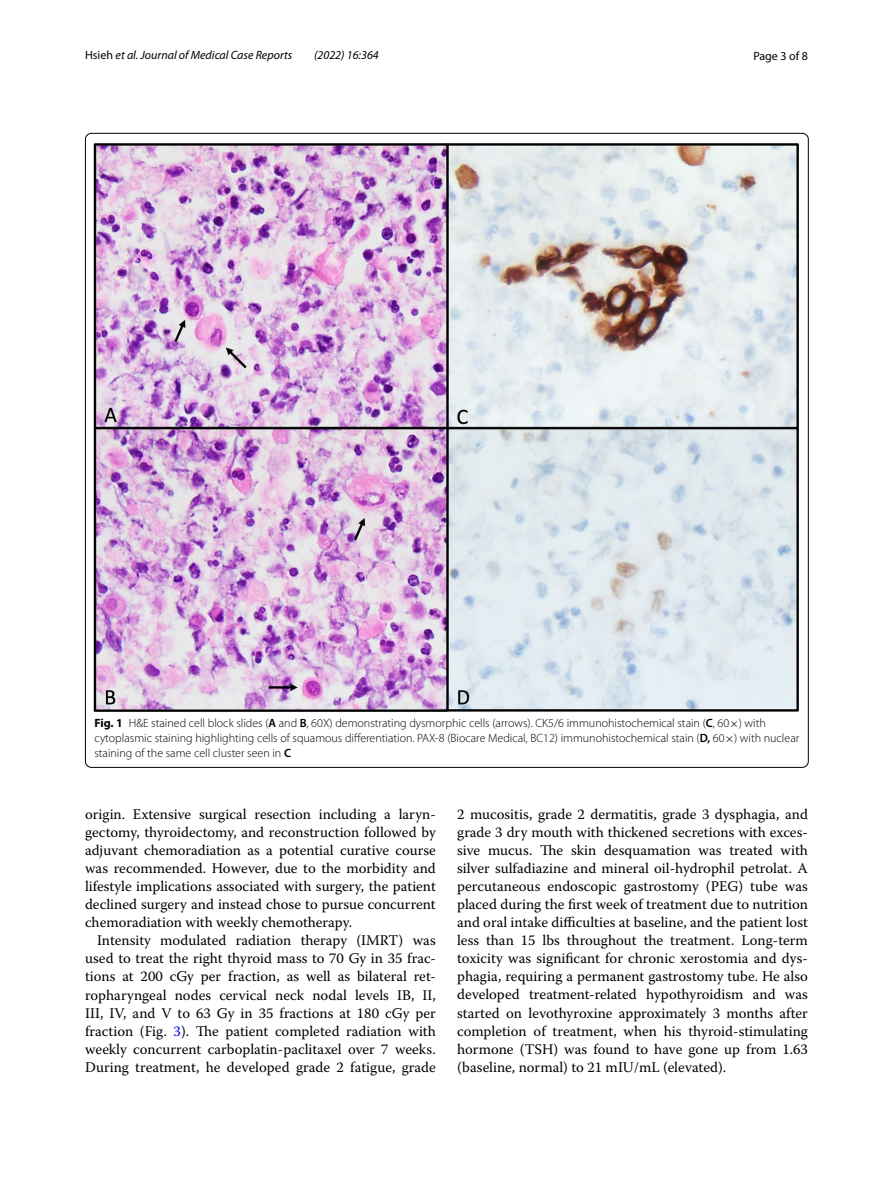
<style>
.page{position:relative;width:893px;height:1187px;background:#fff}
.page>*{position:absolute;margin:0;border:0;box-sizing:border-box;transform-origin:0 0}
.t1{font:14.7px/18px "Warnock Pro";color:#000;text-align:justify}
.t2{font:300 12px/15px "Myriad Pro";color:#000}
.t3{font:italic 12px "Myriad Pro";color:#000}
.t4{font:12px "Myriad Pro";color:#000}
.s1{font-style:normal}
.s2{font-weight:700}
.s3{font-weight:600}
.s4{font-family:"MTSY";font-weight:400}
.s5{color:#00f}
</style>
<div class="page">
<img style="left:94px;top:143px;width:705px;height:569px">
<p class="t3" style="left:85px;top:48px;width:209px"><span class="s1">Hsieh</span> et al. Journal of Medical Case Reports</p>
<p class="t3" style="left:314px;top:48px;width:66px">(2022) 16:364</p>
<p class="t4" style="left:753px;top:48px;width:56px">Page 3 of 8</p>
<p class="t2" style="left:94px;top:716px;width:706px"><span class="s2">Fig. 1</span> H&amp;E stained cell block slides (<span class="s3">A</span> and <span class="s3">B</span>, 60X) demonstrating dysmorphic cells (arrows). CK5/6 immunohistochemical stain (<span class="s3">C</span>, 60<span class="s4">×</span>) with cytoplasmic staining highlighting cells of squamous differentiation. PAX-8 (Biocare Medical, BC12) immunohistochemical stain (<span class="s3">D,</span> 60<span class="s4">×</span>) with nuclear staining of the same cell cluster seen in <span class="s3">C</span></p>
<p class="t1" style="left:85px;top:805px;width:352px">origin. Extensive surgical resection including a laryn&shy;gectomy, thyroidectomy, and reconstruction followed by adjuvant chemoradiation as a potential curative course was recommended. However, due to the morbidity and lifestyle implications associated with surgery, the patient declined surgery and instead chose to pursue concurrent chemoradiation with weekly chemotherapy.</p>
<p class="t1" style="left:85px;top:931px;width:352px;text-indent:12px">Intensity modulated radiation therapy (IMRT) was used to treat the right thyroid mass to 70 Gy in 35 frac&shy;tions at 200 cGy per fraction, as well as bilateral ret&shy;ropharyngeal nodes cervical neck nodal levels IB, II, III, IV, and V to 63 Gy in 35 fractions at 180 cGy per fraction (Fig. <span class="s5">3</span>). The patient completed radiation with weekly concurrent carboplatin-paclitaxel over 7 weeks.<br>During treatment, he developed grade 2 fatigue, grade</p>
<p class="t1" style="left:457px;top:805px;width:352px">2 mucositis, grade 2 dermatitis, grade 3 dysphagia, and grade 3 dry mouth with thickened secretions with exces&shy;sive mucus. The skin desquamation was treated with silver sulfadiazine and mineral oil-hydrophil petrolat. A percutaneous endoscopic gastrostomy (PEG) tube was placed during the first week of treatment due to nutrition and oral intake difficulties at baseline, and the patient lost less than 15 lbs throughout the treatment. Long-term toxicity was significant for chronic xerostomia and dys&shy;phagia, requiring a permanent gastrostomy tube. He also developed treatment-related hypothyroidism and was started on levothyroxine approximately 3 months after completion of treatment, when his thyroid-stimulating hormone (TSH) was found to have gone up from 1.63 (baseline, normal) to 21 mIU/mL (elevated).</p>
</div>
